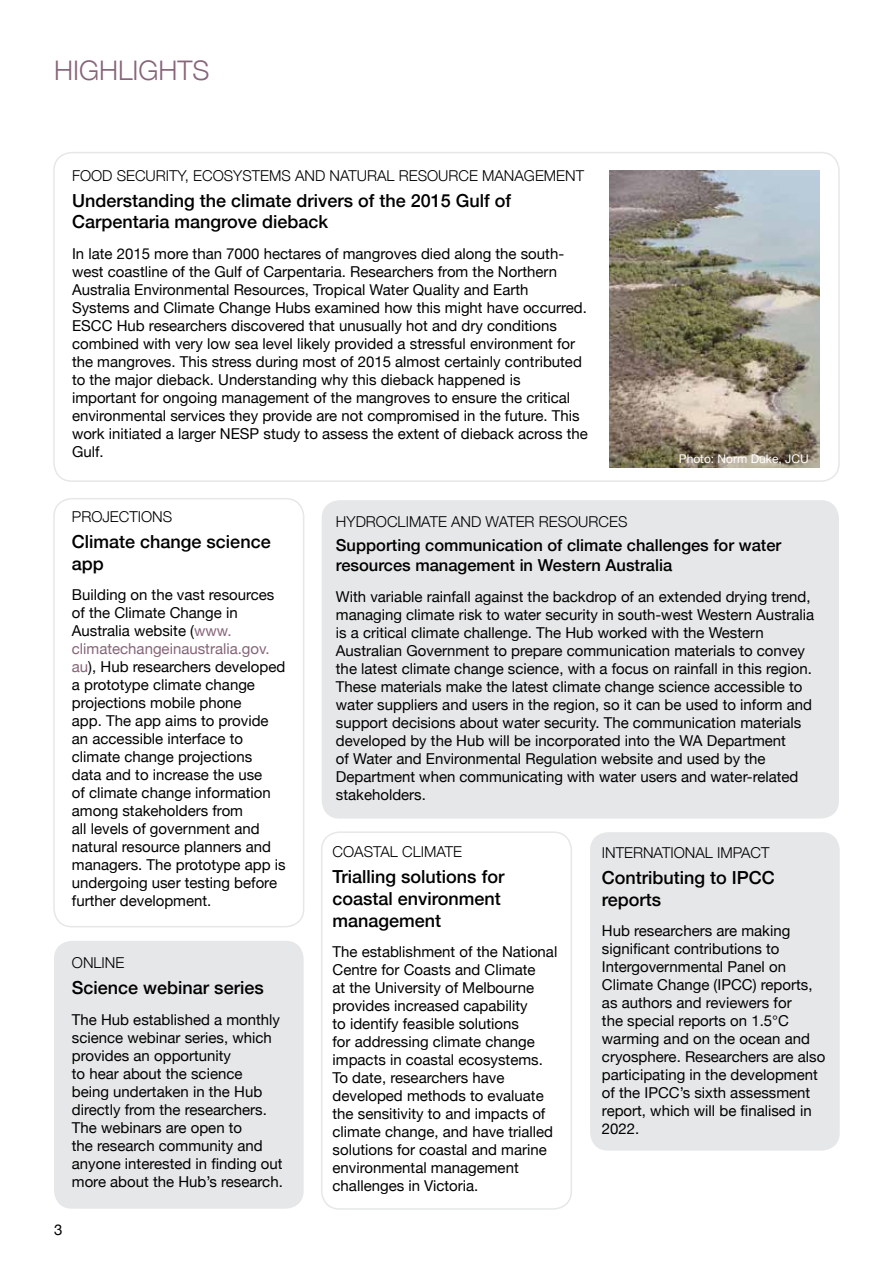
<style>
.page{position:relative;width:893px;height:1263px;background:#fff}
.page>*{position:absolute;margin:0;border:0;box-sizing:border-box;transform-origin:0 0}
.t1{font:300 27px "Helvetica Neue";color:#866479}
.t2{font:500 18px/21.6px "Helvetica Neue";color:#000}
.t3{font:500 16.5px/19.8px "Helvetica Neue";color:#000}
.t4{font:15px/18px "Helvetica Neue";color:#000}
.t5{font:300 15px "Helvetica Neue";color:#000}
.t6{font:12px "Helvetica Neue";color:#fff}
.s1{color:#866479}
</style>
<div class="page">
<div style="left:54px;top:941px;width:250px;height:268px;background:#e6e7e8;border-radius:18px"></div>
<div style="left:321px;top:831px;width:251px;height:379px;border:2px solid #e6e7e8;border-radius:18px"></div>
<div style="left:53px;top:498px;width:251px;height:429px;border:2px solid #e6e7e8;border-radius:18px"></div>
<div style="left:322px;top:500px;width:517px;height:319px;background:#e6e7e8;border-radius:18px"></div>
<div style="left:53px;top:152px;width:787px;height:330px;border:2px solid #e6e7e8;border-radius:18px"></div>
<div style="left:590px;top:832px;width:250px;height:318px;background:#e6e7e8;border-radius:18px"></div>
<img style="left:609px;top:170px;width:211px;height:297px">
<h1 class="t1" style="left:54px;top:49px;width:157px">HIGHLIGHTS</h1>
<p class="t5" style="left:72px;top:164px;width:514px">FOOD SECURITY, ECOSYSTEMS AND NATURAL RESOURCE MANAGEMENT</p>
<p class="t2" style="left:72px;top:188px;width:441px">Understanding the climate drivers of the 2015 Gulf of<br>Carpentaria mangrove dieback</p>
<p class="t4" style="left:72px;top:246px;width:517px">In late 2015 more than 7000 hectares of mangroves died along the south&shy;west coastline of the Gulf of Carpentaria. Researchers from the Northern Australia Environmental Resources, Tropical Water Quality and Earth Systems and Climate Change Hubs examined how this might have occurred.<br>ESCC Hub researchers discovered that unusually hot and dry conditions combined with very low sea level likely provided a stressful environment for the mangroves. This stress during most of 2015 almost certainly contributed to the major dieback. Understanding why this dieback happened is important for ongoing management of the mangroves to ensure the critical environmental services they provide are not compromised in the future. This work initiated a larger NESP study to assess the extent of dieback across the Gulf.</p>
<p class="t6" style="left:679px;top:450px;width:131px">Photo: Norm Duke, JCU</p>
<p class="t5" style="left:72px;top:505px;width:102px">PROJECTIONS</p>
<p class="t2" style="left:72px;top:529px;width:200px">Climate change science app</p>
<p class="t4" style="left:72px;top:587px;width:215px">Building on the vast resources of the Climate Change in<br>Australia website (<span class="s1">www. climatechangeinaustralia.gov. au</span>), Hub researchers developed a prototype climate change projections mobile phone<br>app. The app aims to provide an accessible interface to climate change projections data and to increase the use<br>of climate change information among stakeholders from<br>all levels of government and natural resource planners and managers. The prototype app is undergoing user testing before further development.</p>
<p class="t5" style="left:72px;top:951px;width:54px">ONLINE</p>
<p class="t2" style="left:72px;top:975px;width:193px">Science webinar series</p>
<p class="t4" style="left:72px;top:1011px;width:212px">The Hub established a monthly science webinar series, which provides an opportunity<br>to hear about the science being undertaken in the Hub directly from the researchers.<br>The webinars are open to<br>the research community and anyone interested in finding out more about the Hub’s research.</p>
<p class="t4" style="left:54px;top:1221px;width:10px">3</p>
<p class="t5" style="left:336px;top:510px;width:293px">HYDROCLIMATE AND WATER RESOURCES</p>
<p class="t3" style="left:336px;top:534px;width:447px">Supporting communication of climate challenges for water resources management in Western Australia</p>
<p class="t4" style="left:336px;top:588px;width:480px">With variable rainfall against the backdrop of an extended drying trend, managing climate risk to water security in south-west Western Australia is a critical climate challenge. The Hub worked with the Western Australian Government to prepare communication materials to convey the latest climate change science, with a focus on rainfall in this region.<br>These materials make the latest climate change science accessible to water suppliers and users in the region, so it can be used to inform and support decisions about water security. The communication materials developed by the Hub will be incorporated into the WA Department<br>of Water and Environmental Regulation website and used by the Department when communicating with water users and water-related stakeholders.</p>
<p class="t5" style="left:333px;top:840px;width:131px">COASTAL CLIMATE</p>
<p class="t2" style="left:333px;top:865px;width:173px">Trialling solutions for coastal environment management</p>
<p class="t4" style="left:333px;top:944px;width:226px">The establishment of the National<br>Centre for Coasts and Climate<br>at the University of Melbourne provides increased capability<br>to identify feasible solutions<br>for addressing climate change impacts in coastal ecosystems.<br>To date, researchers have developed methods to evaluate the sensitivity to and impacts of climate change, and have trialled solutions for coastal and marine environmental management challenges in Victoria.</p>
<p class="t5" style="left:602px;top:841px;width:169px">INTERNATIONAL IMPACT</p>
<p class="t2" style="left:602px;top:865px;width:175px">Contributing to IPCC reports</p>
<p class="t4" style="left:602px;top:923px;width:225px">Hub researchers are making significant contributions to<br>Intergovernmental Panel on<br>Climate Change (IPCC) reports, as authors and reviewers for<br>the special reports on 1.5°C warming and on the ocean and cryosphere. Researchers are also participating in the development of the IPCC’s sixth assessment report, which will be finalised in<br>2022.</p>
</div>
